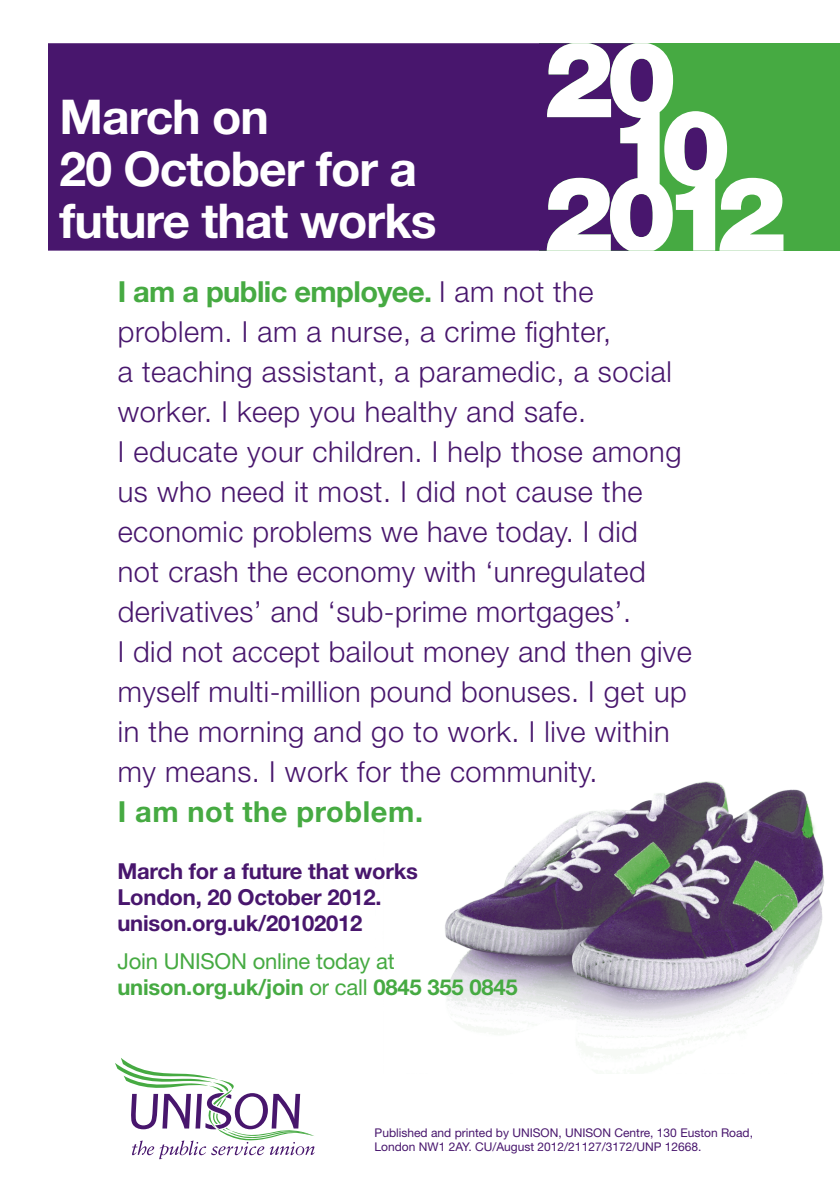
<style>
.page{position:relative;width:840px;height:1191px;background:#fff}
.page>*{position:absolute;margin:0;border:0;box-sizing:border-box;transform-origin:0 0}
.t1{font:700 48px/52px "Helvetica Neue";letter-spacing:-.02em;color:#fff}
.t2{font:300 29px/40px "Helvetica Neue";letter-spacing:.02em;color:#48166d}
.t3{font:700 29px "Helvetica Neue";letter-spacing:.015em;color:#46aa42}
.t4{font:700 22px/26px "Helvetica Neue";letter-spacing:-.01em;color:#48166d}
.t5{font:22px/26px "Helvetica Neue";letter-spacing:-.01em;color:#46aa42}
.t6{font:12px/14px "Helvetica Neue";color:#48166d}
.s1{font-weight:700;color:#46aa42}
.s2{font-weight:700}
</style>
<div class="page">
<img style="left:445px;top:781px;width:380px;height:276px">
<div style="left:539px;top:43px;width:300px;height:207px;background:#46aa42"></div>
<div style="left:48px;top:43px;width:498px;height:208px;background:#48166d"></div>
<svg style="left:546px;top:43px;width:237px;height:208px"></svg>
<svg style="left:115px;top:1058px;width:199px;height:101px"></svg>
<h1 class="t1" style="left:60px;top:90px;width:378px">March on<br>20 October for a future that works</h1>
<p class="t2" style="left:118px;top:271px;width:575px"><span class="s1">I am a public employee.</span> I am not the problem. I am a nurse, a crime fighter,<br>a teaching assistant, a paramedic, a social worker. I keep you healthy and safe.<br>I educate your children. I help those among us who need it most. I did not cause the economic problems we have today. I did<br>not crash the economy with ‘unregulated derivatives’ and ‘sub-prime mortgages’.<br>I did not accept bailout money and then give myself multi-million pound bonuses. I get up in the morning and go to work. I live within my means. I work for the community.</p>
<p class="t3" style="left:118px;top:793px;width:306px">I am not the problem.</p>
<p class="t4" style="left:117px;top:858px;width:302px">March for a future that works<br>London, 20 October 2012. unison.org.uk/20102012</p>
<p class="t5" style="left:117px;top:947px;width:401px">Join UNISON online today at <span class="s2">unison.org.uk/join</span> or call <span class="s2">0845 355 0845</span></p>
<p class="t6" style="left:374px;top:1125px;width:380px">Published and printed by UNISON, UNISON Centre, 130 Euston Road,<br>London NW1 2AY. CU/August 2012/21127/3172/UNP 12668.</p>
</div>
